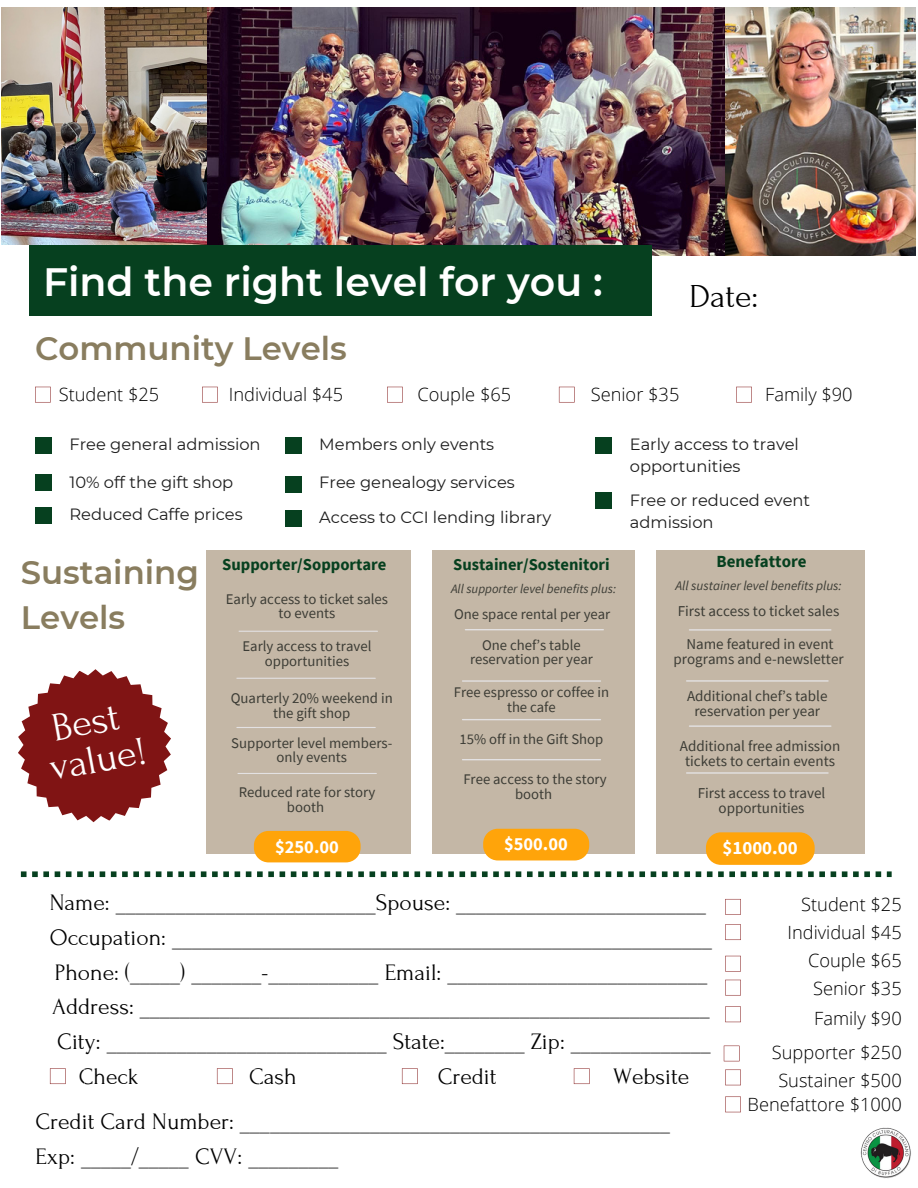
<style>
.page{position:relative;width:918px;height:1188px;background:#fff}
.page>*{position:absolute;margin:0;border:0;box-sizing:border-box;transform-origin:0 0}
.t1{font:40.5px/38.2px "Forum";color:#fff}
.t2{font:600 39.45px "Montserrat";color:#fff}
.t3{font:33.6px "Forum";color:#000}
.t4{font:600 32.4px/45px "Montserrat";color:#897d5f}
.t5{font:23.55px/34.8px "Forum";color:#000}
.t6{font:700 18.75px "Source Sans Pro";color:#fff}
.t7{font:700 18.45px "Source Sans Pro";color:#fff}
.t8{font:300 18.3px/27.9px "Open Sans";color:#000;text-align:right}
.t9{font:700 18.3px "Source Sans Pro";color:#fff}
.t10{font:700 16.95px "Source Sans Pro";color:#06401f}
.t11{font:700 16.65px "Source Sans Pro";color:#06401f}
.t12{font:700 16.5px "Source Sans Pro";color:#06401f}
.t13{font:16.35px/22.2px "Montserrat";color:#1d1d1d}
.t14{font:15px/15px "Source Sans Pro";color:#3c3c35;text-align:center}
.t15{font:14.7px/14.7px "Source Sans Pro";color:#3c3c35;text-align:center}
.t16{font:italic 13.05px "Source Sans Pro";color:#3c3c35}
.t17{font:italic 12.75px "Source Sans Pro";color:#3c3c35}
</style>
<div class="page">
<img style="left:206px;top:8px;width:519px;height:247px">
<div style="left:206px;top:550px;width:205px;height:304px;background:#c4b7a6"></div>
<div style="left:432px;top:550px;width:203px;height:304px;background:#c4b7a6"></div>
<div style="left:656px;top:550px;width:208px;height:304px;background:#c4b7a6"></div>
<svg style="left:35px;top:387px;width:16px;height:15px"></svg>
<svg style="left:387px;top:387px;width:16px;height:15px"></svg>
<svg style="left:559px;top:387px;width:16px;height:15px"></svg>
<svg style="left:202px;top:387px;width:16px;height:15px"></svg>
<svg style="left:736px;top:387px;width:16px;height:15px"></svg>
<div style="left:35px;top:437px;width:17px;height:17px;background:#06401f"></div>
<div style="left:35px;top:507px;width:17px;height:17px;background:#06401f"></div>
<div style="left:35px;top:474px;width:17px;height:17px;background:#06401f"></div>
<div style="left:595px;top:493px;width:17px;height:16px;background:#06401f"></div>
<div style="left:285px;top:437px;width:17px;height:17px;background:#06401f"></div>
<div style="left:285px;top:476px;width:17px;height:16px;background:#06401f"></div>
<div style="left:285px;top:510px;width:17px;height:17px;background:#06401f"></div>
<div style="left:595px;top:437px;width:17px;height:17px;background:#06401f"></div>
<div style="left:29px;top:245px;width:622px;height:71px;background:#06401f"></div>
<hr style="left:237px;top:678px;width:138px;height:1px;background:#e3e1e2">
<hr style="left:238px;top:773px;width:138px;height:1px;background:#e3e1e2">
<hr style="left:237px;top:727px;width:138px;height:1px;background:#e3e1e2">
<div style="left:254px;top:831px;width:107px;height:31px;background:#ffa40a;border-radius:15px"></div>
<hr style="left:465px;top:629px;width:138px;height:1px;background:#e3e1e2">
<hr style="left:463px;top:680px;width:137px;height:2px;background:#e3e1e2">
<hr style="left:463px;top:759px;width:137px;height:1px;background:#e3e1e2">
<hr style="left:463px;top:719px;width:137px;height:1px;background:#e3e1e2">
<div style="left:483px;top:829px;width:106px;height:31px;background:#ffa40a;border-radius:15px"></div>
<hr style="left:687px;top:680px;width:141px;height:2px;background:#e3e1e2">
<hr style="left:687px;top:772px;width:141px;height:2px;background:#e3e1e2">
<hr style="left:689px;top:725px;width:142px;height:2px;background:#e3e1e2">
<hr style="left:689px;top:629px;width:142px;height:2px;background:#e3e1e2">
<div style="left:706px;top:832px;width:109px;height:33px;background:#ffa40a;border-radius:15px"></div>
<svg style="left:21px;top:871px;width:871px;height:6px"></svg>
<svg style="left:50px;top:1068px;width:16px;height:17px"></svg>
<svg style="left:402px;top:1068px;width:16px;height:17px"></svg>
<svg style="left:573px;top:1068px;width:17px;height:17px"></svg>
<svg style="left:217px;top:1068px;width:16px;height:16px"></svg>
<svg style="left:725px;top:899px;width:16px;height:16px"></svg>
<svg style="left:725px;top:924px;width:16px;height:16px"></svg>
<svg style="left:724px;top:1046px;width:16px;height:15px"></svg>
<svg style="left:725px;top:1070px;width:16px;height:15px"></svg>
<svg style="left:725px;top:1097px;width:16px;height:15px"></svg>
<svg style="left:725px;top:956px;width:16px;height:16px"></svg>
<svg style="left:725px;top:980px;width:16px;height:15px"></svg>
<svg style="left:725px;top:1006px;width:16px;height:16px"></svg>
<img style="left:860px;top:1127px;width:51px;height:51px">
<hr style="left:239px;top:631px;width:138px;height:1px;background:#e3e1e2">
<img style="left:1px;top:8px;width:205px;height:237px">
<img style="left:725px;top:8px;width:190px;height:247px">
<svg style="left:18px;top:669px;width:153px;height:154px"></svg>
<h2 class="t2" style="left:43px;top:258px;width:561px">Find the right level for you :</h2>
<h3 class="t4" style="left:35px;top:326px;width:313px">Community Levels</h3>
<h3 class="t3" style="left:690px;top:278px;width:70px">Date:</h3>
<p class="t8" style="left:59px;top:380px;width:102px">Student $25</p>
<p class="t8" style="left:229px;top:380px;width:116px">Individual $45</p>
<p class="t8" style="left:418px;top:380px;width:95px">Couple $65</p>
<p class="t8" style="left:591px;top:380px;width:90px">Senior $35</p>
<p class="t8" style="left:765px;top:380px;width:89px">Family $90</p>
<p class="t13" style="left:69px;top:433px;width:193px">Free general admission</p>
<p class="t13" style="left:69px;top:471px;width:165px">10% off the gift shop</p>
<p class="t13" style="left:69px;top:503px;width:175px">Reduced Caffe prices</p>
<p class="t13" style="left:319px;top:433px;width:176px">Members only events</p>
<p class="t13" style="left:319px;top:465px;width:233px;line-height:34.7px">Free genealogy services<br>Access to CCI lending library</p>
<h3 class="t4" style="left:21px;top:549px;width:179px">Sustaining<br>Levels</h3>
<h1 class="t1" style="left:40px;top:711px;width:99px;rotate:-10deg">Best value!</h1>
<p class="t11" style="left:222px;top:553px;width:166px">Supporter/Sopportare</p>
<p class="t15" style="left:226px;top:591px;width:164px">Early access to ticket sales to events</p>
<p class="t15" style="left:243px;top:638px;width:130px">Early access to travel opportunities</p>
<p class="t15" style="left:231px;top:691px;width:164px">Quarterly 20% weekend in the gift shop</p>
<p class="t15" style="left:231px;top:735px;width:163px">Supporter level members&shy;only events</p>
<p class="t15" style="left:239px;top:784px;width:138px">Reduced rate for story booth</p>
<p class="t7" style="left:275px;top:834px;width:66px">$250.00</p>
<p class="t12" style="left:453px;top:553px;width:158px">Sustainer/Sostenitori</p>
<p class="t17" style="left:451px;top:580px;width:166px">All supporter level benefits plus:</p>
<p class="t15" style="left:454px;top:606px;width:158px">One space rental per year</p>
<p class="t15" style="left:470px;top:637px;width:124px">One chef’s table reservation per year</p>
<p class="t15" style="left:454px;top:684px;width:157px">Free espresso or coffee in the cafe</p>
<p class="t15" style="left:460px;top:732px;width:145px">15% off in the Gift Shop</p>
<p class="t15" style="left:463px;top:772px;width:145px">Free access to the story booth</p>
<p class="t9" style="left:504px;top:832px;width:65px">$500.00</p>
<p class="t13" style="left:630px;top:433px;width:171px">Early access to travel opportunities</p>
<p class="t13" style="left:630px;top:489px;width:182px">Free or reduced event admission</p>
<p class="t10" style="left:717px;top:550px;width:91px">Benefattore</p>
<p class="t14" style="left:678px;top:604px;width:163px">First access to ticket sales</p>
<p class="t16" style="left:676px;top:578px;width:168px">All sustainer level benefits plus:</p>
<p class="t14" style="left:674px;top:636px;width:172px">Name featured in event programs and e-newsletter</p>
<p class="t14" style="left:687px;top:689px;width:142px">Additional chef’s table reservation per year</p>
<p class="t14" style="left:680px;top:739px;width:162px">Additional free admission tickets to certain events</p>
<p class="t14" style="left:698px;top:785px;width:129px">First access to travel opportunities</p>
<p class="t6" style="left:723px;top:836px;width:77px">$1000.00</p>
<p class="t5" style="left:50px;top:885px;width:658px">Name: __________________________Spouse: _________________________</p>
<p class="t5" style="left:50px;top:920px;width:664px">Occupation: ______________________________________________________</p>
<p class="t5" style="left:55px;top:955px;width:654px">Phone: (_____) _______-___________ Email: __________________________</p>
<p class="t5" style="left:52px;top:990px;width:659px">Address: _________________________________________________________</p>
<p class="t5" style="left:57px;top:1025px;width:655px">City: ____________________________ State:________ Zip: ______________</p>
<p class="t5" style="left:79px;top:1060px;width:61px">Check</p>
<p class="t5" style="left:249px;top:1060px;width:49px">Cash</p>
<p class="t5" style="left:438px;top:1060px;width:60px">Credit</p>
<p class="t5" style="left:613px;top:1060px;width:78px">Website</p>
<p class="t5" style="left:36px;top:1104px;width:636px">Credit Card Number: ___________________________________________<br>Exp: _____/_____ CVV: _________</p>
<p class="t8" style="left:788px;top:890px;width:116px">Student $25<br>Individual $45<br>Couple $65<br>Senior $35</p>
<p class="t8" style="left:814px;top:1004px;width:89px">Family $90</p>
<p class="t8" style="left:772px;top:1038px;width:131px;text-align:center">Supporter $250<br>Sustainer $500</p>
<p class="t8" style="left:748px;top:1090px;width:156px">Benefattore $1000</p>
</div>
